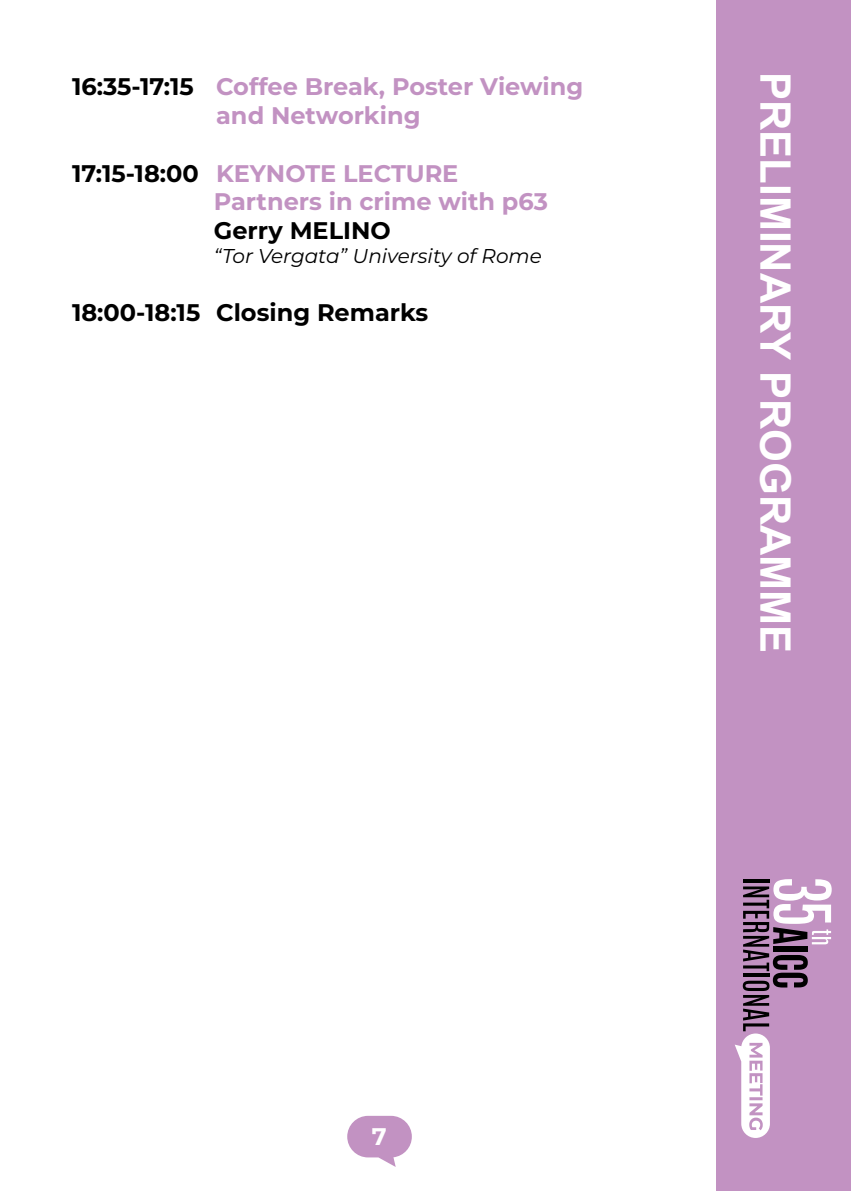
<style>
.page{position:relative;width:851px;height:1191px;background:#fff}
.page>*{position:absolute;margin:0;border:0;box-sizing:border-box;transform-origin:0 0}
.t1{font:700 42px "Arial";color:#fff}
.t2{font:100 24px/28.8px "Montserrat";color:#c292c2}
.t3{font:100 24px "Montserrat";color:#000}
.t4{font:100 24px "Montserrat";color:#fff}
.t5{font:italic 100 20px "Montserrat";color:#000}
.s1{color:#000}
</style>
<div class="page">
<svg style="left:347px;top:1115px;width:65px;height:52px"></svg>
<div style="left:716px;top:0;width:134px;height:1191px;background:#c292c2"></div>
<svg style="left:735px;top:879px;width:96px;height:259px"></svg>
<p class="t2" style="left:216px;top:72px;width:368px;text-indent:-144px"><span class="s1">16:35-17:15</span> Coffee Break, Poster Viewing and Networking</p>
<p class="t2" style="left:214px;top:158px;width:335px;text-indent:-142px"><span class="s1">17:15-18:00</span> KEYNOTE LECTURE<br>Partners in crime with p63</p>
<p class="t3" style="left:214px;top:215px;width:178px">Gerry MELINO</p>
<p class="t5" style="left:214px;top:243px;width:329px">“Tor Vergata” University of Rome</p>
<p class="t3" style="left:72px;top:296px;width:357px">18:00-18:15 Closing Remarks</p>
<h1 class="t1" style="left:802px;top:72px;width:583px;rotate:90deg">PRELIMINARY PROGRAMME</h1>
<p class="t4" style="left:372px;top:1120px;width:16px">7</p>
</div>
